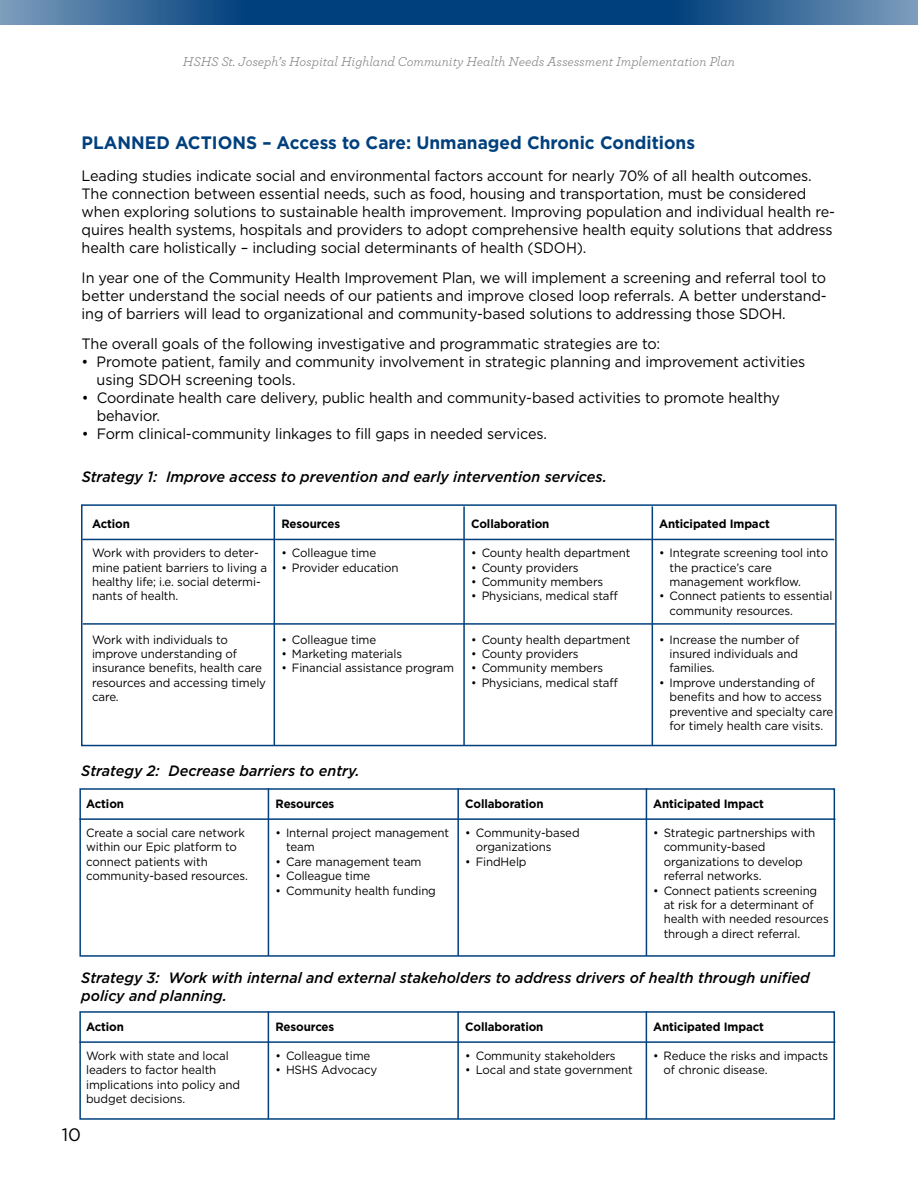
<style>
.page{position:relative;width:918px;height:1188px;background:#fff}
.page>*{position:absolute;margin:0;border:0;box-sizing:border-box;transform-origin:0 0}
.t1{font:700 18px "Gotham";color:#00407d;scale:.96 1}
.t2{font:18px "Gotham";color:#000}
.t3{font:15px/18px "Gotham";letter-spacing:-.01em;color:#000;scale:.96 1}
.t4{font:italic 500 15px/18px "Gotham";color:#000;scale:.96 1}
.t5{font:italic 13.5px "Archer";color:#808285}
.t6{font:12px/14.4px "Gotham";letter-spacing:-.01em;color:#000;scale:.96 1}
.t7{font:700 12px "Gotham";letter-spacing:-.01em;color:#000;scale:.96 1}
</style>
<div class="page">
<svg style="left:0;top:0;width:458px;height:25px;background:#22598e"></svg>
<svg style="left:458px;top:0;width:460px;height:25px;background:#21588d"></svg>
<div style="left:81px;top:504px;width:756px;height:242px;border:2px solid #00407d"></div>
<hr style="left:274px;top:506px;width:1px;height:240px;background:#00407d">
<hr style="left:82px;top:539px;width:752px;height:1px;background:#00407d">
<hr style="left:83px;top:623px;width:752px;height:2px;background:#00407d">
<hr style="left:463px;top:506px;width:2px;height:240px;background:#00407d">
<hr style="left:652px;top:506px;width:1px;height:240px;background:#00407d">
<div style="left:79px;top:788px;width:756px;height:169px;border:2px solid #00407d"></div>
<hr style="left:268px;top:788px;width:1px;height:168px;background:#00407d">
<hr style="left:79px;top:818px;width:756px;height:2px;background:#00407d">
<hr style="left:457px;top:788px;width:2px;height:168px;background:#00407d">
<hr style="left:646px;top:788px;width:1px;height:168px;background:#00407d">
<div style="left:79px;top:1011px;width:756px;height:109px;border:2px solid #00407d"></div>
<hr style="left:268px;top:1011px;width:1px;height:108px;background:#00407d">
<hr style="left:79px;top:1041px;width:756px;height:2px;background:#00407d">
<hr style="left:457px;top:1011px;width:2px;height:108px;background:#00407d">
<hr style="left:646px;top:1011px;width:1px;height:108px;background:#00407d">
<p class="t5" style="left:183px;top:52px;width:554px">HSHS St. Joseph’s Hospital Highland Community Health Needs Assessment Implementation Plan</p>
<h1 class="t1" style="left:82px;top:131px;width:640px">PLANNED ACTIONS – Access to Care: Unmanaged Chronic Conditions</h1>
<p class="t3" style="left:82px;top:166px;width:786px">Leading studies indicate social and environmental factors account for nearly 70% of all health outcomes.<br>The connection between essential needs, such as food, housing and transportation, must be considered when exploring solutions to sustainable health improvement. Improving population and individual health re&shy;quires health systems, hospitals and providers to adopt comprehensive health equity solutions that address health care holistically – including social determinants of health (SDOH).</p>
<p class="t3" style="left:82px;top:268px;width:778px;text-align:justify">In year one of the Community Health Improvement Plan, we will implement a screening and referral tool to better understand the social needs of our patients and improve closed loop referrals. A better understand&shy;ing of barriers will lead to organizational and community-based solutions to addressing those SDOH.</p>
<p class="t3" style="left:82px;top:334px;width:604px">The overall goals of the following investigative and programmatic strategies are to:</p>
<p class="t3" style="left:97px;top:352px;width:740px;text-indent:-15px">• Promote patient, family and community involvement in strategic planning and improvement activities using SDOH screening tools.</p>
<p class="t3" style="left:97px;top:388px;width:713px;text-indent:-15px">• Coordinate health care delivery, public health and community-based activities to promote healthy behavior.</p>
<p class="t3" style="left:82px;top:424px;width:484px">• Form clinical-community linkages to fill gaps in needed services.</p>
<p class="t4" style="left:82px;top:468px;width:549px">Strategy 1: Improve access to prevention and early intervention services.</p>
<p class="t7" style="left:92px;top:516px;width:41px">Action</p>
<p class="t6" style="left:92px;top:546px;width:184px">Work with providers to deter&shy;mine patient barriers to living a healthy life; i.e. social determi&shy;nants of health.</p>
<p class="t6" style="left:92px;top:632px;width:183px">Work with individuals to improve understanding of insurance benefits, health care resources and accessing timely care.</p>
<p class="t7" style="left:471px;top:516px;width:83px">Collaboration</p>
<p class="t6" style="left:471px;top:546px;width:167px">• County health department</p>
<p class="t6" style="left:471px;top:560px;width:114px">• County providers</p>
<p class="t6" style="left:471px;top:574px;width:139px">• Community members</p>
<p class="t6" style="left:471px;top:589px;width:154px">• Physicians, medical staff</p>
<p class="t6" style="left:471px;top:632px;width:167px">• County health department</p>
<p class="t6" style="left:471px;top:646px;width:114px">• County providers</p>
<p class="t6" style="left:471px;top:661px;width:139px">• Community members</p>
<p class="t6" style="left:471px;top:675px;width:154px">• Physicians, medical staff</p>
<p class="t7" style="left:659px;top:516px;width:117px">Anticipated Impact</p>
<p class="t6" style="left:670px;top:546px;width:167px;text-indent:-10px">• Integrate screening tool into the practice’s care management workflow.</p>
<p class="t6" style="left:670px;top:589px;width:171px;text-indent:-10px">• Connect patients to essential community resources.</p>
<p class="t6" style="left:670px;top:632px;width:137px;text-indent:-10px">• Increase the number of insured individuals and families.</p>
<p class="t6" style="left:670px;top:675px;width:172px;text-indent:-10px">• Improve understanding of benefits and how to access preventive and specialty care for timely health care visits.</p>
<p class="t7" style="left:281px;top:516px;width:63px">Resources</p>
<p class="t6" style="left:281px;top:546px;width:100px">• Colleague time</p>
<p class="t6" style="left:281px;top:560px;width:123px">• Provider education</p>
<p class="t6" style="left:281px;top:632px;width:100px">• Colleague time</p>
<p class="t6" style="left:281px;top:646px;width:127px">• Marketing materials</p>
<p class="t6" style="left:281px;top:661px;width:181px">• Financial assistance program</p>
<p class="t4" style="left:81px;top:761px;width:292px">Strategy 2: Decrease barriers to entry.</p>
<p class="t7" style="left:86px;top:796px;width:41px">Action</p>
<p class="t6" style="left:86px;top:825px;width:168px">Create a social care network within our Epic platform to connect patients with community-based resources.</p>
<p class="t7" style="left:653px;top:796px;width:117px">Anticipated Impact</p>
<p class="t6" style="left:664px;top:825px;width:159px;text-indent:-10px">• Strategic partnerships with community-based organizations to develop referral networks.</p>
<p class="t6" style="left:664px;top:883px;width:173px;text-indent:-10px">• Connect patients screening at risk for a determinant of health with needed resources through a direct referral.</p>
<p class="t4" style="left:81px;top:969px;width:760px">Strategy 3: Work with internal and external stakeholders to address drivers of health through unified policy and planning.</p>
<p class="t7" style="left:86px;top:1019px;width:41px">Action</p>
<p class="t6" style="left:86px;top:1048px;width:162px">Work with state and local leaders to factor health implications into policy and budget decisions.</p>
<p class="t7" style="left:465px;top:796px;width:83px">Collaboration</p>
<p class="t6" style="left:476px;top:825px;width:110px;text-indent:-10px">• Community-based organizations</p>
<p class="t6" style="left:465px;top:854px;width:65px">• FindHelp</p>
<p class="t7" style="left:276px;top:796px;width:63px">Resources</p>
<p class="t6" style="left:286px;top:825px;width:171px;text-indent:-10px">• Internal project management team</p>
<p class="t6" style="left:276px;top:854px;width:154px">• Care management team</p>
<p class="t6" style="left:276px;top:868px;width:100px">• Colleague time</p>
<p class="t6" style="left:276px;top:883px;width:169px">• Community health funding</p>
<p class="t7" style="left:465px;top:1019px;width:83px">Collaboration</p>
<p class="t6" style="left:465px;top:1048px;width:158px">• Community stakeholders</p>
<p class="t6" style="left:465px;top:1063px;width:176px">• Local and state government</p>
<p class="t7" style="left:653px;top:1019px;width:117px">Anticipated Impact</p>
<p class="t6" style="left:664px;top:1048px;width:173px;text-indent:-10px">• Reduce the risks and impacts of chronic disease.</p>
<p class="t7" style="left:276px;top:1019px;width:63px">Resources</p>
<p class="t6" style="left:276px;top:1048px;width:100px">• Colleague time</p>
<p class="t6" style="left:276px;top:1063px;width:107px">• HSHS Advocacy</p>
<h1 class="t2" style="left:62px;top:1123px;width:21px">10</h1>
</div>
